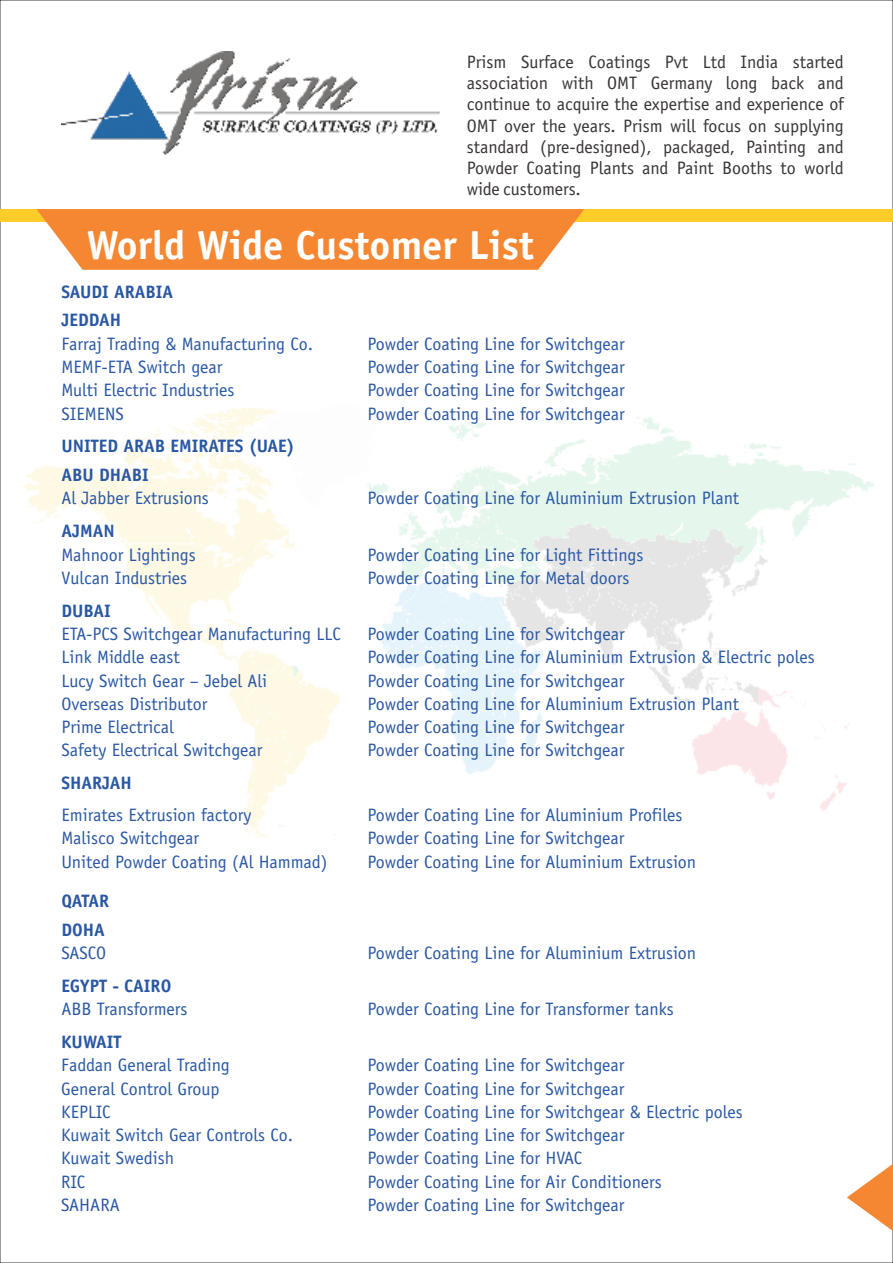
<style>
.page{position:relative;width:893px;height:1263px;background:#fff}
.page>*{position:absolute;margin:0;border:0;box-sizing:border-box;transform-origin:0 0}
.t1{font:700 40.5px "Officina Sans";color:#fff}
.t2{font:18px "Officina Sans";color:#2957a3}
.t3{font:18px/21.1px "Officina Sans";color:#383336;text-align:justify}
.t4{font:700 18px/28.7px "Officina Sans";color:#2957a3}
</style>
<div class="page">
<img style="left:22px;top:408px;width:852px;height:429px">
<svg style="left:847px;top:1164px;width:46px;height:67px"></svg>
<div style="left:0;top:209px;width:893px;height:13px;background:#ffcc29"></div>
<svg style="left:36px;top:209px;width:548px;height:61px;background:#f59143"></svg>
<img style="left:61px;top:52px;width:379px;height:103px">
<p class="t3" style="left:467px;top:53px;width:378px">Prism Surface Coatings Pvt Ltd India started association with OMT Germany long back and continue to acquire the expertise and experience of OMT over the years. Prism will focus on supplying standard (pre-designed), packaged, Painting and Powder Coating Plants and Paint Booths to world wide customers.</p>
<h1 class="t1" style="left:87px;top:229px;width:449px">World Wide Customer List</h1>
<p class="t4" style="left:61px;top:279px;width:113px">SAUDI ARABIA<br>JEDDAH</p>
<p class="t2" style="left:61px;top:336px;width:253px">Farraj Trading &amp; Manufacturing Co.</p>
<p class="t2" style="left:368px;top:336px;width:259px">Powder Coating Line for Switchgear</p>
<p class="t2" style="left:61px;top:360px;width:163px">MEMF-ETA Switch gear</p>
<p class="t2" style="left:368px;top:360px;width:259px">Powder Coating Line for Switchgear</p>
<p class="t2" style="left:61px;top:383px;width:175px">Multi Electric Industries</p>
<p class="t2" style="left:368px;top:383px;width:259px">Powder Coating Line for Switchgear</p>
<p class="t2" style="left:61px;top:406px;width:64px">SIEMENS</p>
<p class="t2" style="left:368px;top:406px;width:259px">Powder Coating Line for Switchgear</p>
<p class="t4" style="left:61px;top:434px;width:235px">UNITED ARAB EMIRATES (UAE)<br>ABU DHABI</p>
<p class="t2" style="left:61px;top:491px;width:149px">Al Jabber Extrusions</p>
<p class="t2" style="left:368px;top:491px;width:373px">Powder Coating Line for Aluminium Extrusion Plant</p>
<p class="t4" style="left:61px;top:519px;width:55px">AJMAN</p>
<p class="t2" style="left:61px;top:547px;width:136px">Mahnoor Lightings</p>
<p class="t2" style="left:368px;top:547px;width:277px">Powder Coating Line for Light Fittings</p>
<p class="t2" style="left:61px;top:570px;width:127px">Vulcan Industries</p>
<p class="t2" style="left:368px;top:570px;width:264px">Powder Coating Line for Metal doors</p>
<p class="t4" style="left:61px;top:598px;width:51px">DUBAI</p>
<p class="t2" style="left:61px;top:627px;width:281px">ETA-PCS Switchgear Manufacturing LLC</p>
<p class="t2" style="left:368px;top:627px;width:259px">Powder Coating Line for Switchgear</p>
<p class="t2" style="left:61px;top:650px;width:120px">Link Middle east</p>
<p class="t2" style="left:367px;top:650px;width:449px">Powder Coating Line for Aluminium Extrusion &amp; Electric poles</p>
<p class="t2" style="left:61px;top:673px;width:207px">Lucy Switch Gear – Jebel Ali</p>
<p class="t2" style="left:367px;top:673px;width:259px">Powder Coating Line for Switchgear</p>
<p class="t2" style="left:61px;top:696px;width:148px">Overseas Distributor</p>
<p class="t2" style="left:367px;top:696px;width:373px">Powder Coating Line for Aluminium Extrusion Plant</p>
<p class="t2" style="left:61px;top:719px;width:114px">Prime Electrical</p>
<p class="t2" style="left:367px;top:719px;width:259px">Powder Coating Line for Switchgear</p>
<p class="t2" style="left:61px;top:743px;width:203px">Safety Electrical Switchgear</p>
<p class="t2" style="left:367px;top:743px;width:259px">Powder Coating Line for Switchgear</p>
<p class="t4" style="left:61px;top:770px;width:72px">SHARJAH</p>
<p class="t2" style="left:61px;top:807px;width:192px">Emirates Extrusion factory</p>
<p class="t2" style="left:367px;top:807px;width:317px">Powder Coating Line for Aluminium Profiles</p>
<p class="t2" style="left:61px;top:831px;width:139px">Malisco Switchgear</p>
<p class="t2" style="left:367px;top:831px;width:259px">Powder Coating Line for Switchgear</p>
<p class="t2" style="left:61px;top:854px;width:268px">United Powder Coating (Al Hammad)</p>
<p class="t2" style="left:367px;top:854px;width:330px">Powder Coating Line for Aluminium Extrusion</p>
<p class="t4" style="left:61px;top:888px;width:49px">QATAR<br>DOHA</p>
<p class="t2" style="left:61px;top:945px;width:46px">SASCO</p>
<p class="t2" style="left:367px;top:945px;width:330px">Powder Coating Line for Aluminium Extrusion</p>
<p class="t4" style="left:61px;top:973px;width:111px">EGYPT - CAIRO</p>
<p class="t2" style="left:61px;top:1002px;width:128px">ABB Transformers</p>
<p class="t2" style="left:367px;top:1002px;width:308px">Powder Coating Line for Transformer tanks</p>
<p class="t4" style="left:61px;top:1029px;width:62px">KUWAIT</p>
<p class="t2" style="left:61px;top:1058px;width:170px">Faddan General Trading</p>
<p class="t2" style="left:367px;top:1058px;width:259px">Powder Coating Line for Switchgear</p>
<p class="t2" style="left:61px;top:1081px;width:160px">General Control Group</p>
<p class="t2" style="left:367px;top:1081px;width:259px">Powder Coating Line for Switchgear</p>
<p class="t2" style="left:61px;top:1104px;width:51px">KEPLIC</p>
<p class="t2" style="left:367px;top:1104px;width:377px">Powder Coating Line for Switchgear &amp; Electric poles</p>
<p class="t2" style="left:61px;top:1127px;width:233px">Kuwait Switch Gear Controls Co.</p>
<p class="t2" style="left:367px;top:1127px;width:259px">Powder Coating Line for Switchgear</p>
<p class="t2" style="left:61px;top:1151px;width:114px">Kuwait Swedish</p>
<p class="t2" style="left:367px;top:1151px;width:216px">Powder Coating Line for HVAC</p>
<p class="t2" style="left:61px;top:1174px;width:26px">RIC</p>
<p class="t2" style="left:367px;top:1174px;width:296px">Powder Coating Line for Air Conditioners</p>
<p class="t2" style="left:61px;top:1197px;width:60px">SAHARA</p>
<p class="t2" style="left:367px;top:1197px;width:259px">Powder Coating Line for Switchgear</p>
</div>
